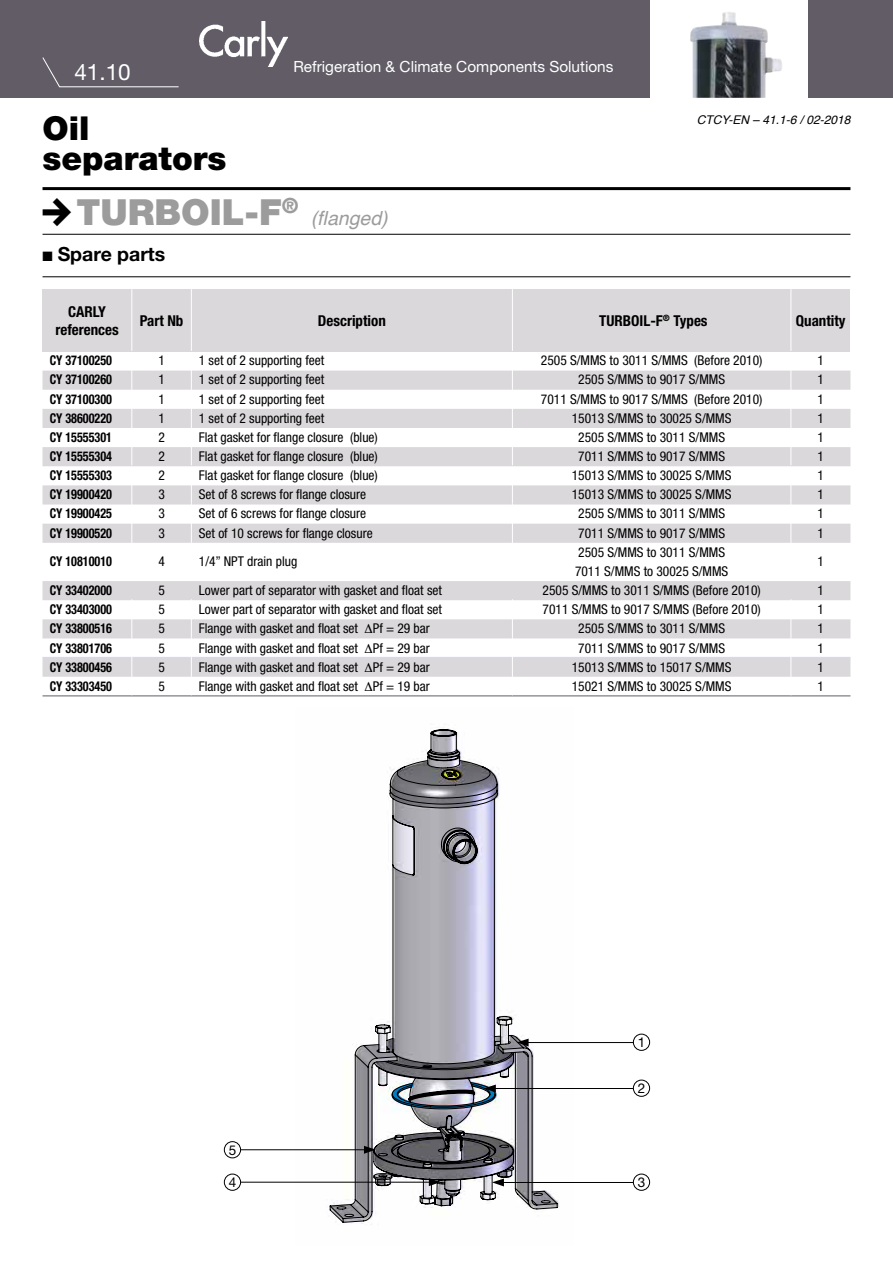
<style>
.page{position:relative;width:893px;height:1263px;background:#fff}
.page>*{position:absolute;margin:0;border:0;box-sizing:border-box;transform-origin:0 0}
.t1{font:900 36px "Helvetica Neue";color:#9c9c9d}
.t2{font:900 33px/30px "Helvetica Neue";color:#000}
.t3{font:22.5px "Helvetica Neue";color:#fff}
.t4{font:700 19.5px "Helvetica Neue";color:#000}
.t5{font:italic 19.5px "Helvetica";color:#9c9c9d}
.t6{font:15.3px "Helvetica Neue";color:#fff}
.t7{font:700 condensed 15px/18px "Helvetica Neue";color:#000;text-align:center}
.t8{font:condensed 13.5px "Helvetica Neue";color:#000}
.t9{font:700 condensed 13.5px "Helvetica Neue";color:#000;scale:.9 1}
.t10{font:13.5px "Helvetica Neue";color:#000}
.t11{font:italic 12px "Helvetica";color:#000}
</style>
<div class="page">
<div style="left:0;top:0;width:893px;height:98px;background:#615c66"></div>
<svg style="left:43px;top:371px;width:807px;height:306px"></svg>
<hr style="left:43px;top:657px;width:807px;height:1px;background:#d7d8ee">
<hr style="left:43px;top:695px;width:807px;height:1px;background:#615c66">
<div style="left:43px;top:289px;width:807px;height:62px;background:#dbd8db"></div>
<hr style="left:43px;top:187px;width:807px;height:3px;background:#000">
<hr style="left:43px;top:234px;width:807px;height:1px;background:#000">
<hr style="left:43px;top:276px;width:807px;height:1px;background:#000">
<div style="left:651px;top:0;width:157px;height:101px;background:#fff"></div>
<img style="left:200px;top:21px;width:87px;height:45px">
<svg style="left:42px;top:57px;width:137px;height:31px"></svg>
<img style="left:690px;top:12px;width:92px;height:86px">
<svg style="left:329px;top:729px;width:230px;height:495px"></svg>
<div style="left:224px;top:1141px;width:17px;height:17px;border:1px solid #000;border-radius:50%"></div>
<div style="left:633px;top:1174px;width:17px;height:17px;border:1px solid #000;border-radius:50%"></div>
<div style="left:224px;top:1174px;width:17px;height:17px;border:1px solid #000;border-radius:50%"></div>
<hr style="left:241px;top:1149px;width:124px;height:1px;background:#000">
<hr style="left:241px;top:1182px;width:193px;height:1px;background:#000">
<svg style="left:364px;top:1146px;width:12px;height:8px"></svg>
<hr style="left:502px;top:1182px;width:131px;height:1px;background:#000">
<svg style="left:492px;top:1178px;width:12px;height:8px"></svg>
<svg style="left:429px;top:1178px;width:12px;height:8px"></svg>
<div style="left:633px;top:1080px;width:17px;height:17px;border:1px solid #000;border-radius:50%"></div>
<hr style="left:495px;top:1088px;width:138px;height:1px;background:#000">
<svg style="left:390px;top:1082px;width:116px;height:27px"></svg>
<div style="left:633px;top:1034px;width:17px;height:17px;border:1px solid #000;border-radius:50%"></div>
<hr style="left:527px;top:1042px;width:107px;height:1px;background:#000">
<svg style="left:517px;top:1038px;width:12px;height:8px"></svg>
<hr style="left:131px;top:289px;width:1px;height:62px;background:#fff">
<hr style="left:191px;top:289px;width:1px;height:62px;background:#fff">
<hr style="left:512px;top:289px;width:1px;height:62px;background:#fff">
<hr style="left:790px;top:289px;width:1px;height:62px;background:#fff">
<svg style="left:131px;top:371px;width:1px;height:94px"></svg>
<svg style="left:191px;top:371px;width:1px;height:94px"></svg>
<svg style="left:512px;top:371px;width:1px;height:94px"></svg>
<svg style="left:790px;top:371px;width:1px;height:94px"></svg>
<svg style="left:131px;top:484px;width:1px;height:96px"></svg>
<svg style="left:191px;top:484px;width:1px;height:96px"></svg>
<svg style="left:512px;top:484px;width:1px;height:96px"></svg>
<svg style="left:790px;top:484px;width:1px;height:96px"></svg>
<svg style="left:131px;top:599px;width:1px;height:78px"></svg>
<svg style="left:191px;top:599px;width:1px;height:78px"></svg>
<svg style="left:512px;top:599px;width:1px;height:78px"></svg>
<svg style="left:790px;top:599px;width:1px;height:78px"></svg>
<h3 class="t3" style="left:74px;top:58px;width:58px">41.10</h3>
<p class="t6" style="left:293px;top:57px;width:322px">Refrigeration &amp; Climate Components Solutions</p>
<h2 class="t2" style="left:43px;top:113px;width:185px">Oil separators</h2>
<p class="t11" style="left:697px;top:110px;width:155px">CTCY-EN – 41.1-6 / 02-2018</p>
<h1 class="t1" style="left:77px;top:190px;width:224px">TURBOIL-F<sup>®</sup></h1>
<h3 class="t5" style="left:311px;top:203px;width:78px">(flanged)</h3>
<h3 class="t4" style="left:43px;top:242px;width:124px">■ Spare parts</h3>
<p class="t7" style="left:56px;top:302px;width:65px">CARLY references</p>
<p class="t7" style="left:140px;top:311px;width:45px">Part Nb</p>
<p class="t7" style="left:318px;top:311px;width:69px">Description</p>
<p class="t7" style="left:599px;top:311px;width:110px">TURBOIL-F<sup>®</sup> Types</p>
<p class="t7" style="left:796px;top:311px;width:51px">Quantity</p>
<p class="t9" style="left:50px;top:352px;width:71px">CY 37100250</p>
<p class="t8" style="left:158px;top:353px;width:8px">1</p>
<p class="t8" style="left:199px;top:353px;width:127px">1 set of 2 supporting feet</p>
<p class="t8" style="left:541px;top:353px;width:223px">2505 S/MMS to 3011 S/MMS (Before 2010)</p>
<p class="t8" style="left:817px;top:353px;width:8px">1</p>
<p class="t9" style="left:50px;top:371px;width:71px">CY 37100260</p>
<p class="t8" style="left:158px;top:372px;width:8px">1</p>
<p class="t8" style="left:199px;top:372px;width:127px">1 set of 2 supporting feet</p>
<p class="t8" style="left:578px;top:372px;width:148px">2505 S/MMS to 9017 S/MMS</p>
<p class="t8" style="left:817px;top:372px;width:8px">1</p>
<p class="t9" style="left:50px;top:390px;width:71px">CY 37100300</p>
<p class="t8" style="left:158px;top:391px;width:8px">1</p>
<p class="t8" style="left:199px;top:391px;width:127px">1 set of 2 supporting feet</p>
<p class="t8" style="left:541px;top:391px;width:223px">7011 S/MMS to 9017 S/MMS (Before 2010)</p>
<p class="t8" style="left:817px;top:391px;width:8px">1</p>
<p class="t9" style="left:50px;top:410px;width:71px">CY 38600220</p>
<p class="t8" style="left:158px;top:410px;width:8px">1</p>
<p class="t8" style="left:199px;top:410px;width:127px">1 set of 2 supporting feet</p>
<p class="t8" style="left:572px;top:410px;width:161px">15013 S/MMS to 30025 S/MMS</p>
<p class="t8" style="left:817px;top:410px;width:8px">1</p>
<p class="t9" style="left:50px;top:429px;width:71px">CY 15555301</p>
<p class="t8" style="left:158px;top:429px;width:8px">2</p>
<p class="t8" style="left:199px;top:429px;width:180px">Flat gasket for flange closure (blue)</p>
<p class="t8" style="left:578px;top:429px;width:148px">2505 S/MMS to 3011 S/MMS</p>
<p class="t8" style="left:817px;top:429px;width:8px">1</p>
<p class="t9" style="left:50px;top:448px;width:71px">CY 15555304</p>
<p class="t8" style="left:158px;top:448px;width:8px">2</p>
<p class="t8" style="left:199px;top:448px;width:180px">Flat gasket for flange closure (blue)</p>
<p class="t8" style="left:578px;top:448px;width:148px">7011 S/MMS to 9017 S/MMS</p>
<p class="t8" style="left:817px;top:448px;width:8px">1</p>
<p class="t9" style="left:50px;top:467px;width:71px">CY 15555303</p>
<p class="t8" style="left:158px;top:468px;width:8px">2</p>
<p class="t8" style="left:199px;top:468px;width:180px">Flat gasket for flange closure (blue)</p>
<p class="t8" style="left:572px;top:468px;width:161px">15013 S/MMS to 30025 S/MMS</p>
<p class="t8" style="left:817px;top:468px;width:8px">1</p>
<p class="t9" style="left:50px;top:486px;width:71px">CY 19900420</p>
<p class="t8" style="left:158px;top:487px;width:8px">3</p>
<p class="t8" style="left:199px;top:487px;width:169px">Set of 8 screws for flange closure</p>
<p class="t8" style="left:572px;top:487px;width:161px">15013 S/MMS to 30025 S/MMS</p>
<p class="t8" style="left:817px;top:487px;width:8px">1</p>
<p class="t9" style="left:50px;top:505px;width:71px">CY 19900425</p>
<p class="t8" style="left:158px;top:506px;width:8px">3</p>
<p class="t8" style="left:199px;top:506px;width:169px">Set of 6 screws for flange closure</p>
<p class="t8" style="left:578px;top:506px;width:148px">2505 S/MMS to 3011 S/MMS</p>
<p class="t8" style="left:817px;top:506px;width:8px">1</p>
<p class="t9" style="left:50px;top:524px;width:71px">CY 19900520</p>
<p class="t8" style="left:158px;top:525px;width:8px">3</p>
<p class="t8" style="left:199px;top:525px;width:175px">Set of 10 screws for flange closure</p>
<p class="t8" style="left:578px;top:525px;width:148px">7011 S/MMS to 9017 S/MMS</p>
<p class="t8" style="left:817px;top:525px;width:8px">1</p>
<p class="t9" style="left:50px;top:553px;width:71px">CY 10810010</p>
<p class="t8" style="left:158px;top:554px;width:8px">4</p>
<p class="t8" style="left:199px;top:554px;width:100px">1/4” NPT drain plug</p>
<p class="t8" style="left:578px;top:544px;width:148px">2505 S/MMS to 3011 S/MMS</p>
<p class="t8" style="left:817px;top:554px;width:8px">1</p>
<p class="t8" style="left:575px;top:563px;width:155px">7011 S/MMS to 30025 S/MMS</p>
<p class="t9" style="left:50px;top:582px;width:71px">CY 33402000</p>
<p class="t8" style="left:158px;top:582px;width:8px">5</p>
<p class="t8" style="left:199px;top:582px;width:245px">Lower part of separator with gasket and float set</p>
<p class="t8" style="left:543px;top:582px;width:220px">2505 S/MMS to 3011 S/MMS (Before 2010)</p>
<p class="t8" style="left:817px;top:582px;width:8px">1</p>
<p class="t9" style="left:50px;top:601px;width:71px">CY 33403000</p>
<p class="t8" style="left:158px;top:602px;width:8px">5</p>
<p class="t8" style="left:199px;top:602px;width:245px">Lower part of separator with gasket and float set</p>
<p class="t8" style="left:543px;top:602px;width:220px">7011 S/MMS to 9017 S/MMS (Before 2010)</p>
<p class="t8" style="left:817px;top:602px;width:8px">1</p>
<p class="t9" style="left:50px;top:620px;width:71px">CY 33800516</p>
<p class="t8" style="left:158px;top:621px;width:8px">5</p>
<p class="t8" style="left:199px;top:621px;width:233px">Flange with gasket and float set ∆Pf = 29 bar</p>
<p class="t8" style="left:578px;top:621px;width:148px">2505 S/MMS to 3011 S/MMS</p>
<p class="t8" style="left:817px;top:621px;width:8px">1</p>
<p class="t9" style="left:50px;top:639px;width:71px">CY 33801706</p>
<p class="t8" style="left:158px;top:640px;width:8px">5</p>
<p class="t8" style="left:199px;top:640px;width:233px">Flange with gasket and float set ∆Pf = 29 bar</p>
<p class="t8" style="left:578px;top:640px;width:148px">7011 S/MMS to 9017 S/MMS</p>
<p class="t8" style="left:817px;top:640px;width:8px">1</p>
<p class="t9" style="left:50px;top:659px;width:71px">CY 33800456</p>
<p class="t8" style="left:158px;top:659px;width:8px">5</p>
<p class="t8" style="left:199px;top:659px;width:233px">Flange with gasket and float set ∆Pf = 29 bar</p>
<p class="t8" style="left:572px;top:659px;width:161px">15013 S/MMS to 15017 S/MMS</p>
<p class="t8" style="left:817px;top:659px;width:8px">1</p>
<p class="t9" style="left:50px;top:678px;width:71px">CY 33303450</p>
<p class="t8" style="left:158px;top:678px;width:8px">5</p>
<p class="t8" style="left:199px;top:678px;width:233px">Flange with gasket and float set ∆Pf = 19 bar</p>
<p class="t8" style="left:572px;top:678px;width:161px">15021 S/MMS to 30025 S/MMS</p>
<p class="t8" style="left:817px;top:678px;width:8px">1</p>
<p class="t10" style="left:638px;top:1034px;width:9px">1</p>
<p class="t10" style="left:638px;top:1080px;width:9px">2</p>
<p class="t10" style="left:229px;top:1142px;width:9px">5</p>
<p class="t10" style="left:229px;top:1174px;width:9px">4</p>
<p class="t10" style="left:638px;top:1174px;width:9px">3</p>
</div>
